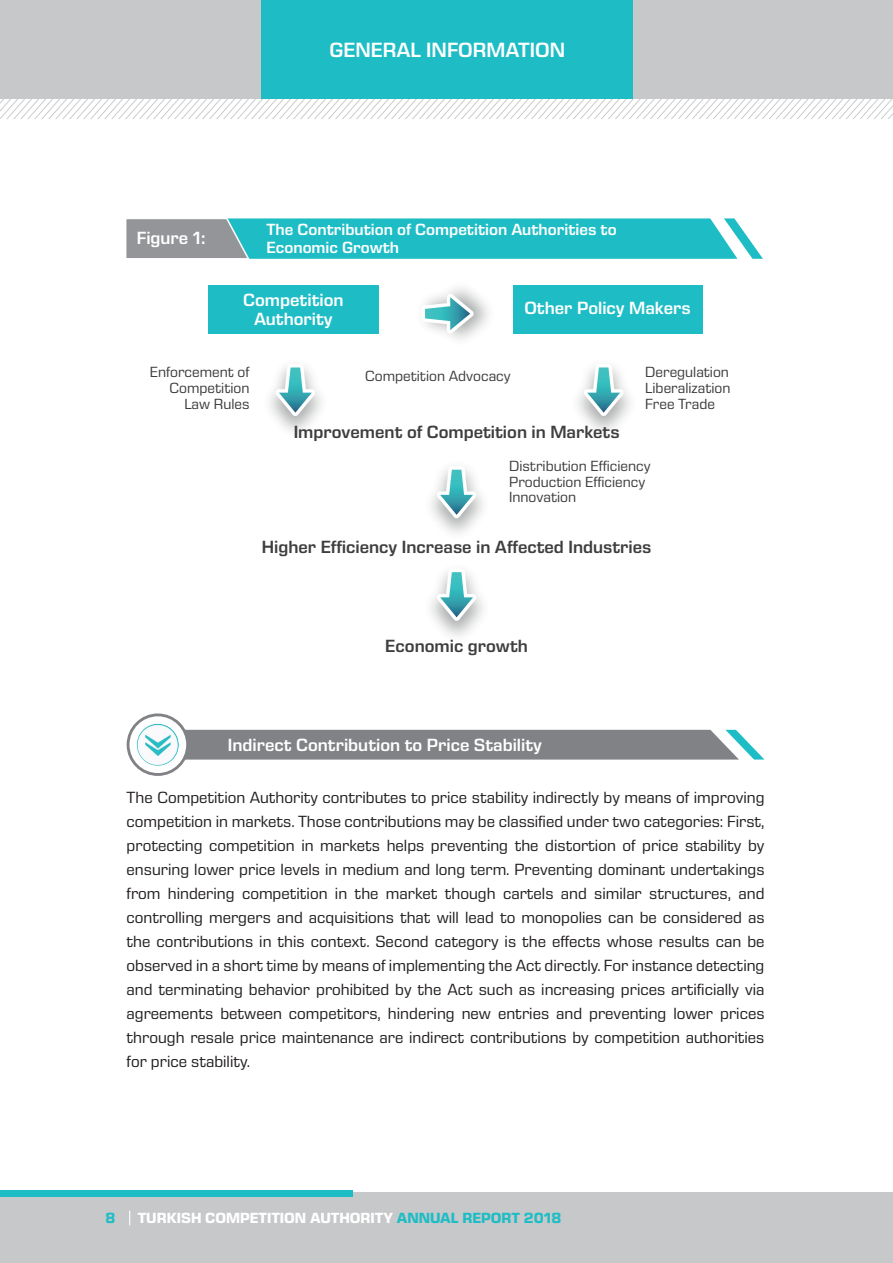
<style>
.page{position:relative;width:893px;height:1263px;background:#fff}
.page>*{position:absolute;margin:0;border:0;box-sizing:border-box;transform-origin:0 0}
.t1{font:600 21px "Eurostile Next LT Pro";color:#fff}
.t2{font:600 18px "Eurostile Next LT Pro";color:#3e3e3f}
.t3{font:600 18px/19.5px "Eurostile Next LT Pro";color:#fff;text-align:center}
.t4{font:16.5px/24px "Eurostile Next LT Pro";color:#231f20;text-align:justify}
.t5{font:600 16.5px/18px "Eurostile Next LT Pro";color:#fff}
.t6{font:15px/15.8px "Eurostile Next LT Pro";color:#3e3e3f;text-align:right}
.t7{font:700 15px "Eurostile Next LT Pro";color:#fff}
.t8{font:700 15px "Eurostile Next LT Pro";color:#1ebdc5}
.s1{color:#1ebdc5}
</style>
<div class="page">
<div style="left:0;top:1193px;width:893px;height:70px;background:#c7c8ca"></div>
<svg style="left:0;top:98px;width:893px;height:21px"></svg>
<svg style="left:129px;top:1210px;width:1px;height:15px"></svg>
<div style="left:0;top:0;width:261px;height:98px;background:#c7c8ca"></div>
<div style="left:261px;top:0;width:373px;height:98px;background:#1ebdc5"></div>
<div style="left:0;top:1191px;width:352px;height:6px;background:#1ebdc5"></div>
<div style="left:634px;top:0;width:259px;height:98px;background:#c7c8ca"></div>
<div style="left:208px;top:285px;width:170px;height:48px;background:#1ebdc5"></div>
<div style="left:513px;top:285px;width:189px;height:48px;background:#1ebdc5"></div>
<svg style="left:275px;top:364px;width:40px;height:52px"></svg>
<svg style="left:584px;top:364px;width:40px;height:52px"></svg>
<svg style="left:436px;top:466px;width:41px;height:52px"></svg>
<svg style="left:422px;top:294px;width:52px;height:40px"></svg>
<svg style="left:436px;top:569px;width:41px;height:52px"></svg>
<svg style="left:126px;top:218px;width:637px;height:41px;background:#40bbc1"></svg>
<div style="left:186px;top:730px;width:578px;height:29px;background:#808285"></div>
<svg style="left:127px;top:713px;width:62px;height:63px"></svg>
<div style="left:129px;top:716px;width:57px;height:57px;background:#fff;border-radius:50%"></div>
<img style="left:137px;top:724px;width:42px;height:42px;border-radius:21px">
<p class="t1" style="left:330px;top:39px;width:237px">GENERAL INFORMATION</p>
<p class="t3" style="left:137px;top:229px;width:70px">Figure 1:</p>
<p class="t5" style="left:266px;top:220px;width:352px">The Contribution of Competition Authorities to<br>Economic Growth</p>
<p class="t3" style="left:243px;top:290px;width:102px">Competition<br>Authority</p>
<p class="t3" style="left:524px;top:298px;width:168px">Other Policy Makers</p>
<p class="t6" style="left:150px;top:364px;width:101px">Enforcement of</p>
<p class="t6" style="left:365px;top:368px;width:147px">Competition Advocacy</p>
<p class="t6" style="left:170px;top:380px;width:81px">Competition<br>Law Rules</p>
<p class="t2" style="left:294px;top:422px;width:327px">Improvement of Competition in Markets</p>
<p class="t6" style="left:645px;top:364px;width:87px;text-align:justify">Deregulation Liberalization Free Trade</p>
<p class="t6" style="left:509px;top:458px;width:143px;text-align:left">Distribution Efficiency<br>Production Efficiency<br>Innovation</p>
<p class="t2" style="left:262px;top:536px;width:391px">Higher Efficiency Increase in Affected Industries</p>
<p class="t2" style="left:385px;top:636px;width:144px">Economic growth</p>
<p class="t3" style="left:228px;top:735px;width:316px">Indirect Contribution to Price Stability</p>
<p class="t4" style="left:127px;top:785px;width:639px">The Competition Authority contributes to price stability indirectly by means of improving competition in markets. Those contributions may be classified under two categories: First, protecting competition in markets helps preventing the distortion of price stability by ensuring lower price levels in medium and long term. Preventing dominant undertakings from hindering competition in the market though cartels and similar structures, and controlling mergers and acquisitions that will lead to monopolies can be considered as the contributions in this context. Second category is the effects whose results can be observed in a short time by means of implementing the Act directly. For instance detecting and terminating behavior prohibited by the Act such as increasing prices artificially via agreements between competitors, hindering new entries and preventing lower prices through resale price maintenance are indirect contributions by competition authorities for price stability.</p>
<p class="t8" style="left:106px;top:1209px;width:11px">8</p>
<p class="t7" style="left:138px;top:1209px;width:425px">TURKISH COMPETITION AUTHORITY <span class="s1">ANNUAL REPORT 2018</span></p>
</div>
